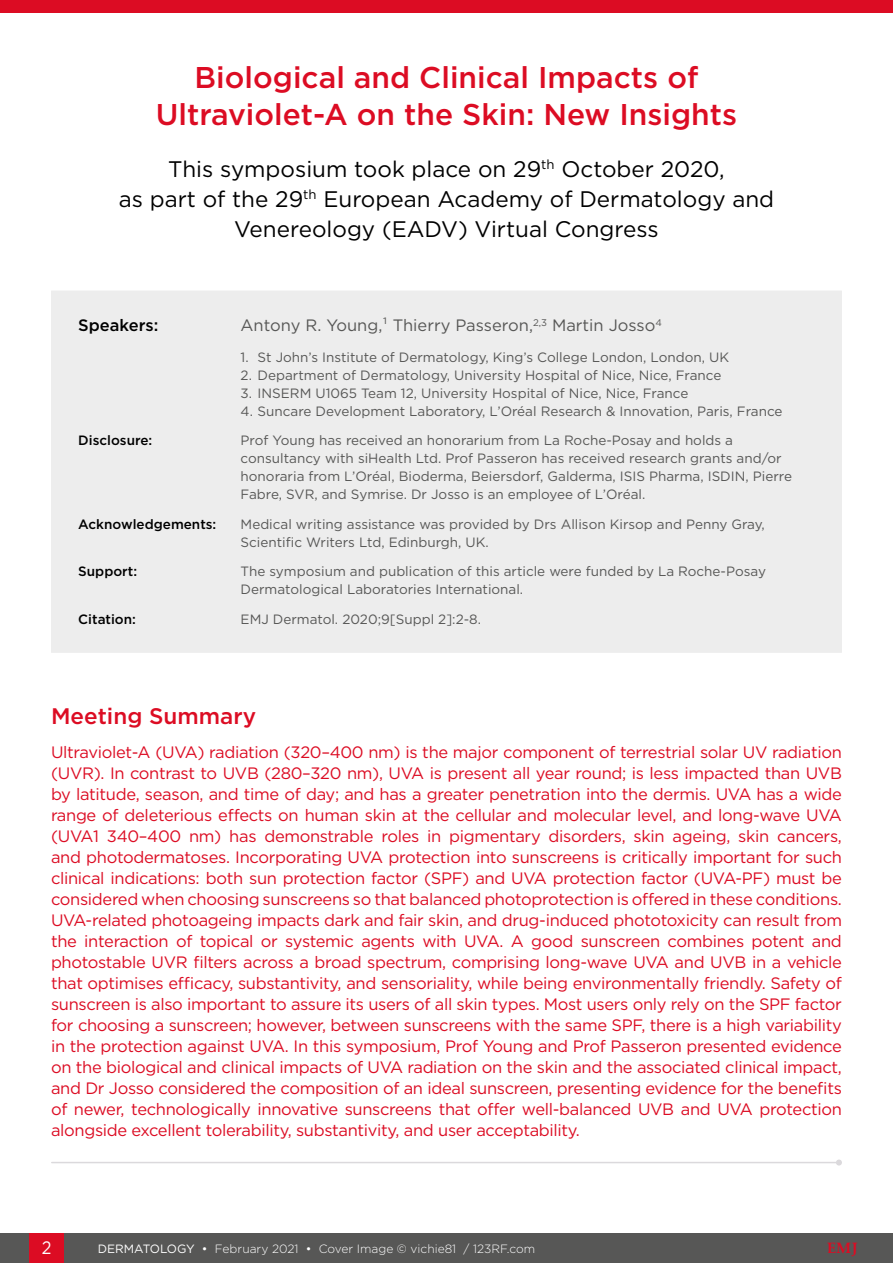
<style>
.page{position:relative;width:893px;height:1263px;background:#fff}
.page>*{position:absolute;margin:0;border:0;box-sizing:border-box;transform-origin:0 0}
.Symposium_Title{font:500 30px/37.5px "Gotham";color:#dc0c23;text-align:center}
.Symposium_Subtitle{font:22.5px/30px "Gotham";color:#000;text-align:center}
.Meeting_Summary_Head{font:500 22.5px "Gotham";color:#dc0c23}
.t1{font:18px "Gotham";color:#fff;scale:.9 1}
.Meeting_Summary_Body{font:16.5px/21px "Gotham";letter-spacing:-.02em;color:#dc0c23;text-align:justify}
.t2{font:16.5px "Gotham";color:#575756}
.t3{font:500 16.5px "Gotham";color:#000}
.t4{font:700 15px "Palatino Linotype";color:#dc0c23}
.Symposium_Details_Bo{font:13.5px/18px "Gotham";color:#575756}
.Symposium_Details_He{font:500 13.5px "Gotham";color:#000}
.t5{font:300 12px "Gotham";color:#fff}
.s1{font-weight:400}
</style>
<div class="page">
<div style="left:0;top:0;width:893px;height:13px;background:#dc0c23"></div>
<div style="left:0;top:1233px;width:893px;height:30px;background:#575756"></div>
<div style="left:30px;top:1233px;width:34px;height:30px;background:#dc0c23"></div>
<div style="left:51px;top:291px;width:791px;height:362px;background:#ededed"></div>
<hr style="left:52px;top:1162px;width:787px;height:1px;background:#dbd9dc">
<svg style="left:836px;top:1159px;width:6px;height:6px"></svg>
<p class="Symposium_Title" style="left:156px;top:58px;width:583px">Biological and Clinical Impacts of<br>Ultraviolet-A on the Skin: New Insights</p>
<p class="Symposium_Subtitle" style="left:119px;top:153px;width:657px">This symposium took place on 29<sup>th</sup> October 2020,<br>as part of the 29<sup>th</sup> European Academy of Dermatology and<br>Venereology (EADV) Virtual Congress</p>
<p class="t3" style="left:78px;top:314px;width:82px">Speakers:</p>
<p class="t2" style="left:241px;top:315px;width:423px">Antony R. Young,¹ Thierry Passeron,<sup>2,3</sup> Martin Josso<sup>4</sup></p>
<p class="Symposium_Details_Bo" style="left:241px;top:348px;width:490px">1. St John’s Institute of Dermatology, King’s College London, London, UK</p>
<p class="Symposium_Details_Bo" style="left:241px;top:366px;width:482px">2. Department of Dermatology, University Hospital of Nice, Nice, France</p>
<p class="Symposium_Details_Bo" style="left:241px;top:384px;width:449px">3. INSERM U1065 Team 12, University Hospital of Nice, Nice, France</p>
<p class="Symposium_Details_Bo" style="left:241px;top:402px;width:543px">4. Suncare Development Laboratory, L’Oréal Research &amp; Innovation, Paris, France</p>
<p class="Symposium_Details_He" style="left:78px;top:432px;width:76px">Disclosure:</p>
<p class="Symposium_Details_Bo" style="left:241px;top:431px;width:553px">Prof Young has received an honorarium from La Roche-Posay and holds a consultancy with siHealth Ltd. Prof Passeron has received research grants and/or honoraria from L’Oréal, Bioderma, Beiersdorf, Galderma, ISIS Pharma, ISDIN, Pierre Fabre, SVR, and Symrise. Dr Josso is an employee of L’Oréal.</p>
<p class="Symposium_Details_He" style="left:78px;top:515px;width:140px">Acknowledgements:</p>
<p class="Symposium_Details_Bo" style="left:241px;top:515px;width:526px">Medical writing assistance was provided by Drs Allison Kirsop and Penny Gray,<br>Scientific Writers Ltd, Edinburgh, UK.</p>
<p class="Symposium_Details_He" style="left:78px;top:563px;width:60px">Support:</p>
<p class="Symposium_Details_Bo" style="left:241px;top:562px;width:527px">The symposium and publication of this article were funded by La Roche-Posay<br>Dermatological Laboratories International.</p>
<p class="Symposium_Details_He" style="left:78px;top:610px;width:59px">Citation:</p>
<p class="Symposium_Details_Bo" style="left:241px;top:610px;width:242px">EMJ Dermatol. 2020;9[Suppl 2]:2-8.</p>
<p class="Meeting_Summary_Head" style="left:51px;top:701px;width:207px">Meeting Summary</p>
<p class="Meeting_Summary_Body" style="left:51px;top:741px;width:792px">Ultraviolet-A (UVA) radiation (320–400 nm) is the major component of terrestrial solar UV radiation (UVR). In contrast to UVB (280–320 nm), UVA is present all year round; is less impacted than UVB by latitude, season, and time of day; and has a greater penetration into the dermis. UVA has a wide range of deleterious effects on human skin at the cellular and molecular level, and long-wave UVA (UVA1 340–400 nm) has demonstrable roles in pigmentary disorders, skin ageing, skin cancers, and photodermatoses. Incorporating UVA protection into sunscreens is critically important for such clinical indications: both sun protection factor (SPF) and UVA protection factor (UVA-PF) must be considered when choosing sunscreens so that balanced photoprotection is offered in these conditions.<br>UVA-related photoageing impacts dark and fair skin, and drug-induced phototoxicity can result from the interaction of topical or systemic agents with UVA. A good sunscreen combines potent and photostable UVR filters across a broad spectrum, comprising long-wave UVA and UVB in a vehicle that optimises efficacy, substantivity, and sensoriality, while being environmentally friendly. Safety of sunscreen is also important to assure its users of all skin types. Most users only rely on the SPF factor for choosing a sunscreen; however, between sunscreens with the same SPF, there is a high variability in the protection against UVA. In this symposium, Prof Young and Prof Passeron presented evidence on the biological and clinical impacts of UVA radiation on the skin and the associated clinical impact, and Dr Josso considered the composition of an ideal sunscreen, presenting evidence for the benefits of newer, technologically innovative sunscreens that offer well-balanced UVB and UVA protection alongside excellent tolerability, substantivity, and user acceptability.</p>
<p class="t1" style="left:42px;top:1236px;width:12px">2</p>
<p class="t5" style="left:98px;top:1241px;width:439px"><span class="s1">DERMATOLOGY •</span> February 2021 <span class="s1">•</span> Cover Image © vichie81 / 123RF.com</p>
<p class="t4" style="left:827px;top:1238px;width:32px">EMJ</p>
</div>
